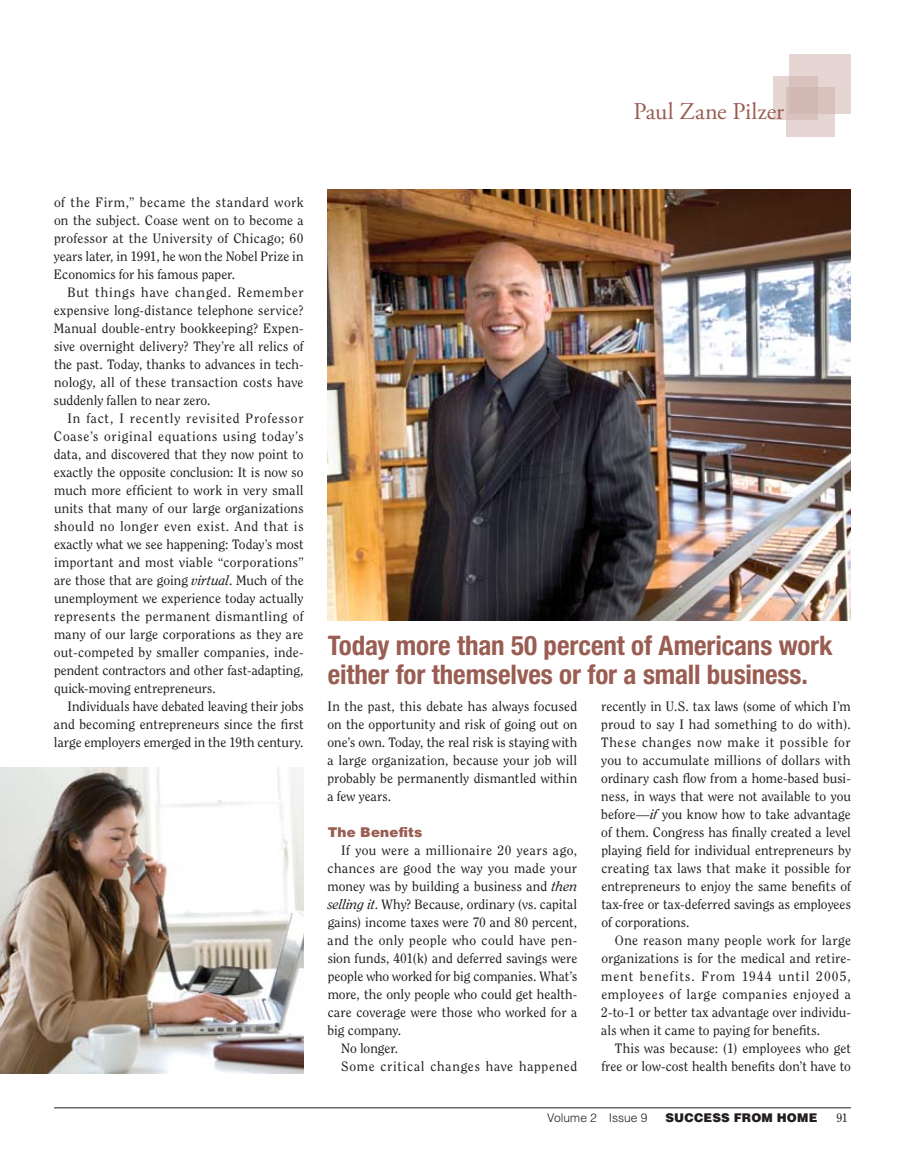
<style>
.page{position:relative;width:905px;height:1175px;background:#fff}
.page>*{position:absolute;margin:0;border:0;box-sizing:border-box;transform-origin:0 0}
.t1{font:700 condensed 27px/28.5px "Helvetica Neue LT Std";letter-spacing:-.005em;color:#995d52}
.t2{font:24px "Adobe Garamond Pro";letter-spacing:.005em;color:#995d52}
.t3{font:13.5px/18px "Clearface Std";letter-spacing:.005em;color:#221e1f;text-align:justify}
.t4{font:13.5px "Clearface Std";letter-spacing:.03em;color:#221e1f}
.t5{font:13.5px "Clearface Std";letter-spacing:.055em;color:#221e1f}
.t6{font:900 13.5px "Helvetica LT Std";letter-spacing:.015em;color:#995d52}
.t7{font:900 12px "Helvetica LT Std";letter-spacing:.015em;color:#221e1f}
.t8{font:300 12px "Helvetica LT Std";letter-spacing:.005em;color:#221e1f}
.t9{font:12px "Clearface Std";color:#221e1f}
.s1{font-style:italic}
</style>
<div class="page">
<hr style="left:54px;top:1107px;width:796px;height:1px;background:#221e1f">
<div style="left:789px;top:54px;width:61px;height:60px;background:#e5d6d4"></div>
<div style="left:772px;top:76px;width:45px;height:44px;background:linear-gradient(to right,#e6d8d7,#d5bbb6)"></div>
<svg style="left:786px;top:87px;width:48px;height:49px;background:#dbc6c2"></svg>
<img style="left:327px;top:189px;width:523px;height:431px">
<img style="left:0;top:767px;width:304px;height:306px">
<h2 class="t2" style="left:633px;top:97px;width:152px">Paul Zane Pilzer</h2>
<p class="t3" style="left:54px;top:193px;width:251px">of the Firm,” became the standard work on the subject. Coase went on to become a professor at the University of Chicago; 60 years later, in 1991, he won the Nobel Prize in Economics for his famous paper.</p>
<p class="t3" style="left:54px;top:283px;width:251px;text-indent:13px">But things have changed. Remember expensive long-distance telephone service?<br>Manual double-entry bookkeeping? Expen&shy;sive overnight delivery? They’re all relics of the past. Today, thanks to advances in tech&shy;nology, all of these transaction costs have suddenly fallen to near zero.</p>
<p class="t3" style="left:54px;top:409px;width:251px;text-indent:14px">In fact, I recently revisited Professor Coase’s original equations using today’s data, and discovered that they now point to exactly the opposite conclusion: It is now so much more efficient to work in very small units that many of our large organizations should no longer even exist. And that is exactly what we see happening: Today’s most important and most viable “corporations” are those that are going <span class="s1">virtual</span>. Much of the unemployment we experience today actually represents the permanent dismantling of many of our large corporations as they are out-competed by smaller companies, inde&shy;pendent contractors and other fast-adapting, quick-moving entrepreneurs.</p>
<p class="t3" style="left:54px;top:697px;width:251px;text-indent:14px">Individuals have debated leaving their jobs and becoming entrepreneurs since the first large employers emerged in the 19th century.</p>
<p class="t3" style="left:327px;top:697px;width:251px">In the past, this debate has always focused on the opportunity and risk of going out on one’s own. Today, the real risk is staying with a large organization, because your job will probably be permanently dismantled within a few years.</p>
<p class="t6" style="left:327px;top:823px;width:96px">The Benefits</p>
<p class="t4" style="left:341px;top:842px;width:237px">If you were a millionaire 20 years ago,</p>
<p class="t4" style="left:327px;top:860px;width:251px">chances are good the way you made your</p>
<p class="t3" style="left:327px;top:877px;width:251px">money was by building a business and <span class="s1">then</span></p>
<p class="t3" style="left:327px;top:895px;width:251px"><span class="s1">selling it</span>. Why? Because, ordinary (vs. capital</p>
<p class="t3" style="left:327px;top:913px;width:251px">gains) income taxes were 70 and 80 percent,</p>
<p class="t4" style="left:327px;top:932px;width:251px">and the only people who could have pen-</p>
<p class="t3" style="left:327px;top:949px;width:251px">sion funds, 401(k) and deferred savings were</p>
<p class="t3" style="left:328px;top:967px;width:251px">people who worked for big companies. What’s</p>
<p class="t3" style="left:327px;top:985px;width:251px">more, the only people who could get health-</p>
<p class="t3" style="left:327px;top:1003px;width:251px">care coverage were those who worked for a</p>
<p class="t3" style="left:327px;top:1021px;width:75px">big company.</p>
<p class="t3" style="left:341px;top:1039px;width:59px">No longer.</p>
<p class="t5" style="left:341px;top:1058px;width:237px">Some critical changes have happened</p>
<h1 class="t1" style="left:327px;top:631px;width:506px">Today more than 50 percent of Americans work either for themselves or for a small business.</h1>
<p class="t3" style="left:601px;top:697px;width:251px">recently in U.S. tax laws (some of which I’m proud to say I had something to do with).<br>These changes now make it possible for you to accumulate millions of dollars with ordinary cash flow from a home-based busi&shy;ness, in ways that were not available to you before—<span class="s1">if</span> you know how to take advantage of them. Congress has finally created a level playing field for individual entrepreneurs by creating tax laws that make it possible for entrepreneurs to enjoy the same benefits of tax-free or tax-deferred savings as employees of corporations.</p>
<p class="t3" style="left:601px;top:931px;width:251px;text-indent:14px">One reason many people work for large organizations is for the medical and retire&shy;ment benefits. From 1944 until 2005, employees of large companies enjoyed a 2‑to-1 or better tax advantage over individu&shy;als when it came to paying for benefits.</p>
<p class="t3" style="left:601px;top:1039px;width:251px;text-align:right">This was because: (1) employees who get free or low-cost health benefits don’t have to</p>
<p class="t8" style="left:547px;top:1110px;width:102px">Volume 2 Issue 9</p>
<p class="t7" style="left:665px;top:1110px;width:153px">SUCCESS FROM HOME</p>
<p class="t9" style="left:836px;top:1110px;width:13px">91</p>
</div>
